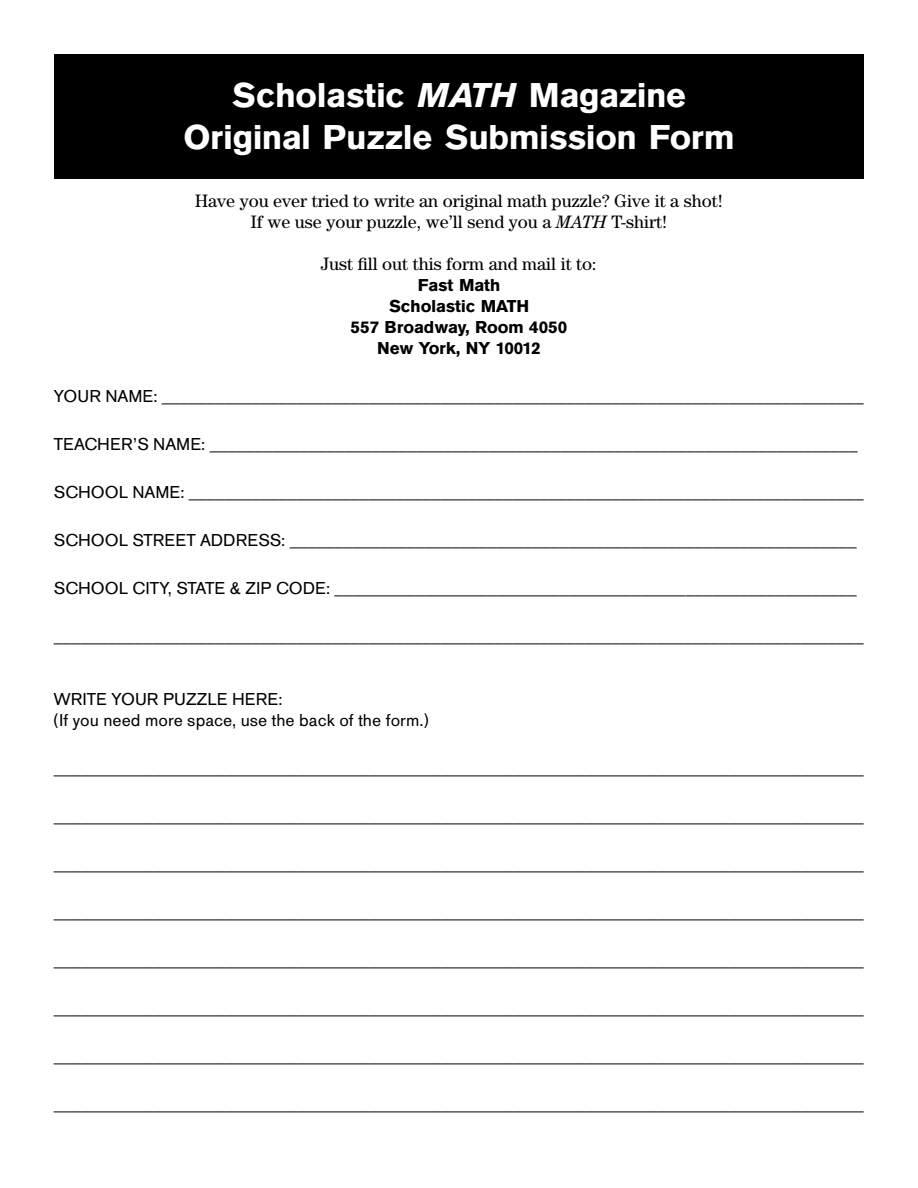
<style>
.page{position:relative;width:918px;height:1188px;background:#fff}
.page>*{position:absolute;margin:0;border:0;box-sizing:border-box;transform-origin:0 0}
.t1{font:36px/42px "A Grotesk Bld";color:#fff;text-align:center}
.t2{font:18px/21px "A Grotesk Rgl";color:#000}
.t3{font:18px/21px "Century";color:#000;text-align:center}
.t4{font:18px/21px "A Grotesk Bld";color:#000;text-align:center}
.s1{font-family:"A Grotesk Bld Itl"}
.s2{font-style:italic}
</style>
<div class="page">
<div style="left:54px;top:54px;width:810px;height:125px;background:#000"></div>
<h1 class="t1" style="left:183px;top:77px;width:553px">Scholastic <span class="s1">MATH</span> Magazine<br>Original Puzzle Submission Form</h1>
<p class="t3" style="left:195px;top:190px;width:529px">Have you ever tried to write an original math puzzle? Give it a shot!<br>If we use your puzzle, we’ll send you a <span class="s2">MATH</span> T-shirt!</p>
<p class="t3" style="left:321px;top:253px;width:277px">Just fill out this form and mail it to:</p>
<p class="t4" style="left:351px;top:276px;width:218px">Fast Math<br>Scholastic MATH<br>557 Broadway, Room 4050<br>New York, NY 10012</p>
<p class="t2" style="left:54px;top:387px;width:812px">YOUR NAME: ______________________________________________________________________________</p>
<p class="t2" style="left:54px;top:435px;width:805px">TEACHER’S NAME: ________________________________________________________________________</p>
<p class="t2" style="left:54px;top:483px;width:811px">SCHOOL NAME: ___________________________________________________________________________</p>
<p class="t2" style="left:54px;top:531px;width:804px">SCHOOL STREET ADDRESS: _______________________________________________________________</p>
<p class="t2" style="left:54px;top:579px;width:804px">SCHOOL CITY, STATE &amp; ZIP CODE: __________________________________________________________</p>
<p class="t2" style="left:54px;top:627px;width:811px">__________________________________________________________________________________________</p>
<p class="t2" style="left:54px;top:690px;width:376px">WRITE YOUR PUZZLE HERE:<br>(If you need more space, use the back of the form.)</p>
<p class="t2" style="left:54px;top:759px;width:811px">__________________________________________________________________________________________</p>
<p class="t2" style="left:54px;top:807px;width:811px">__________________________________________________________________________________________</p>
<p class="t2" style="left:54px;top:855px;width:811px">__________________________________________________________________________________________</p>
<p class="t2" style="left:54px;top:903px;width:811px">__________________________________________________________________________________________</p>
<p class="t2" style="left:54px;top:951px;width:811px">__________________________________________________________________________________________</p>
<p class="t2" style="left:54px;top:999px;width:811px">__________________________________________________________________________________________</p>
<p class="t2" style="left:54px;top:1047px;width:811px">__________________________________________________________________________________________</p>
<p class="t2" style="left:54px;top:1095px;width:811px">__________________________________________________________________________________________</p>
</div>
